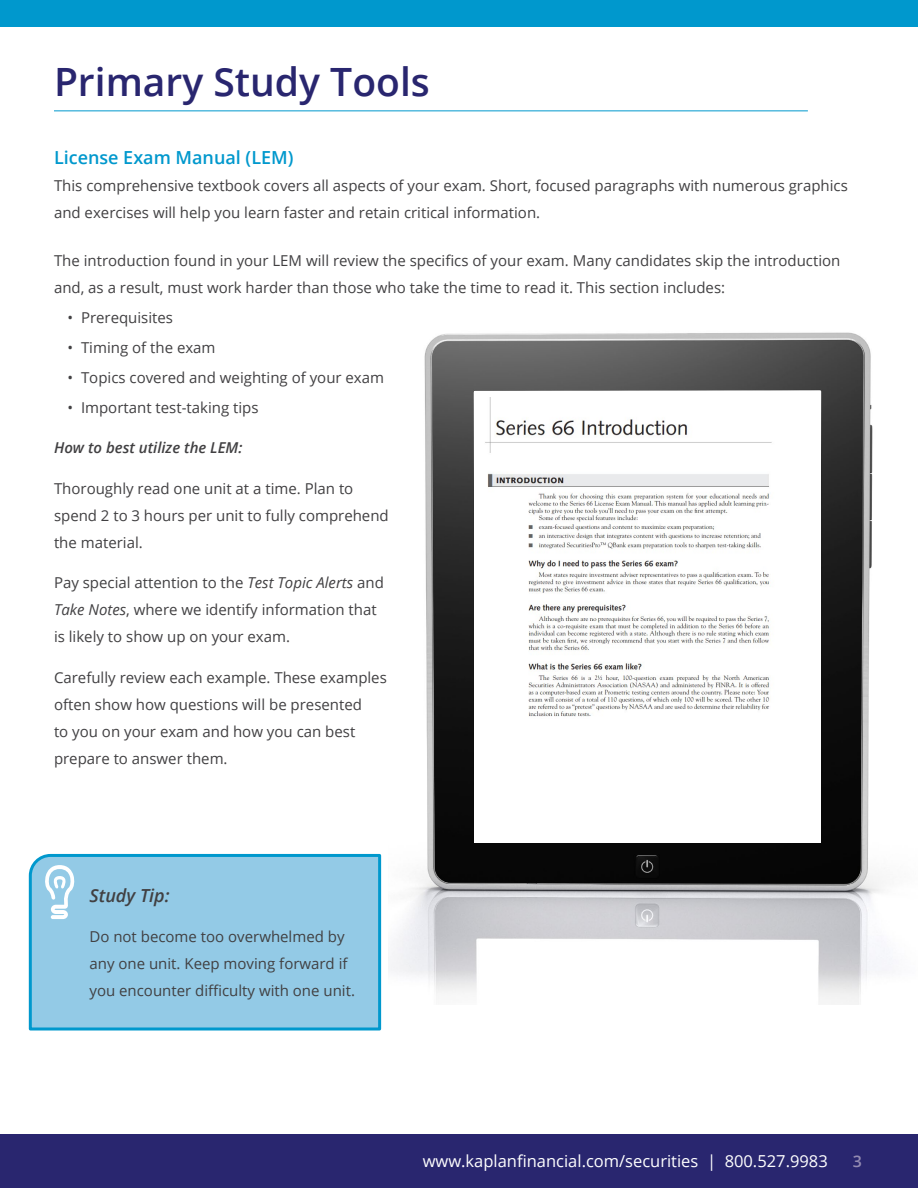
<style>
.page{position:relative;width:918px;height:1188px;background:#fff}
.page>*{position:absolute;margin:0;border:0;box-sizing:border-box;transform-origin:0 0}
.t1{font:600 39px "Open Sans";color:#29266f}
.t2{font:600 18px "Open Sans";color:#0098cd}
.t3{font:italic 600 18px "Open Sans";color:#414042}
.t4{font:16.5px "Open Sans";color:#fff}
.t5{font:600 16.05px "Open Sans";color:#938bb2}
.t6{font:15px/27px "Open Sans";color:#414042}
.t7{font:italic 600 15px "Open Sans";color:#414042}
.s1{font-style:italic}
</style>
<div class="page">
<div style="left:0;top:1134px;width:918px;height:54px;background:#29266f"></div>
<div style="left:0;top:0;width:918px;height:27px;background:#0098cd"></div>
<img style="left:391px;top:332px;width:501px;height:672px">
<svg style="left:28px;top:853px;width:354px;height:178px;background:#8dc8e5"></svg>
<svg style="left:44px;top:865px;width:31px;height:54px"></svg>
<hr style="left:54px;top:110px;width:754px;height:1px;background:#0098cd">
<div style="left:474px;top:391px;width:347px;height:451px;background:#fff"></div>
<img style="left:485px;top:397px;width:287px;height:320px">
<h1 class="t1" style="left:54px;top:55px;width:377px">Primary Study Tools</h1>
<p class="t2" style="left:54px;top:145px;width:241px">License Exam Manual (LEM)</p>
<p class="t6" style="left:54px;top:171px;width:795px">This comprehensive textbook covers all aspects of your exam. Short, focused paragraphs with numerous graphics and exercises will help you learn faster and retain critical information.</p>
<p class="t6" style="left:54px;top:246px;width:788px">The introduction found in your LEM will review the specifics of your exam. Many candidates skip the introduction and, as a result, must work harder than those who take the time to read it. This section includes:</p>
<p class="t6" style="left:68px;top:303px;width:107px">• Prerequisites</p>
<p class="t6" style="left:68px;top:333px;width:150px">• Timing of the exam</p>
<p class="t6" style="left:68px;top:363px;width:318px">• Topics covered and weighting of your exam</p>
<p class="t6" style="left:68px;top:393px;width:193px">• Important test-taking tips</p>
<p class="t7" style="left:54px;top:438px;width:190px">How to best utilize the LEM:</p>
<p class="t6" style="left:54px;top:474px;width:336px">Thoroughly read one unit at a time. Plan to spend 2 to 3 hours per unit to fully comprehend the material.</p>
<p class="t6" style="left:54px;top:569px;width:331px">Pay special attention to the <span class="s1">Test Topic Alerts</span> and<br><span class="s1">Take Notes</span>, where we identify information that is likely to show up on your exam.</p>
<p class="t6" style="left:54px;top:663px;width:334px">Carefully review each example. These examples often show how questions will be presented<br>to you on your exam and how you can best prepare to answer them.</p>
<p class="t3" style="left:89px;top:883px;width:82px">Study Tip:</p>
<p class="t6" style="left:89px;top:923px;width:267px">Do not become too overwhelmed by any one unit. Keep moving forward if you encounter difficulty with one unit.</p>
<p class="t4" style="left:423px;top:1150px;width:407px">www.kaplanfinancial.com/securities | 800.527.9983</p>
<p class="t5" style="left:853px;top:1150px;width:11px">3</p>
</div>
